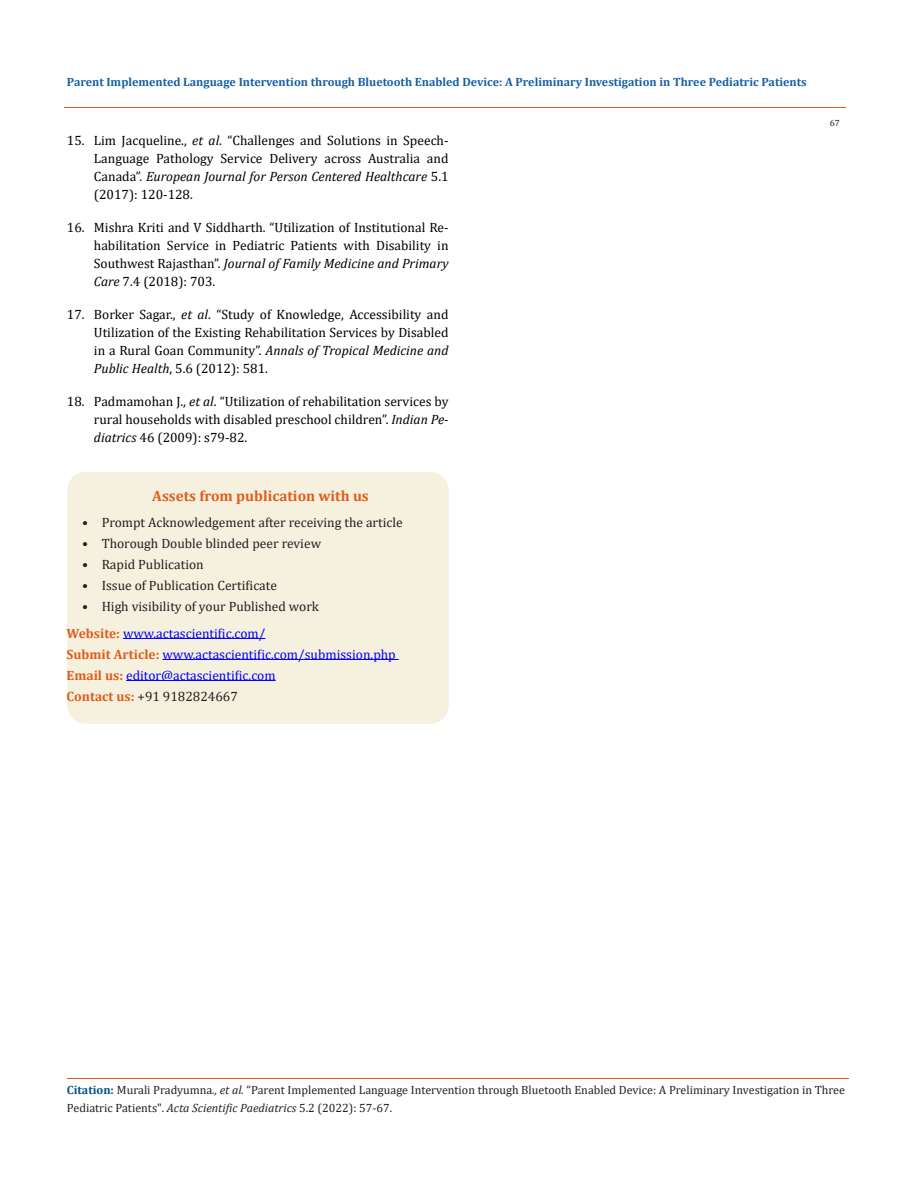
<style>
.page{position:relative;width:917px;height:1188px;background:#fff}
.page>*{position:absolute;margin:0;border:0;box-sizing:border-box;transform-origin:0 0}
.t1{font:700 15px "Cambria";color:#e05d1a}
.t2{font:13.5px/18px "Cambria";color:#000;text-align:justify}
.t3{font:13.5px "Cambria";color:#231f20}
.t4{font:13.5px "Cambria";color:#00f}
.t5{font:12px/18px "Cambria";color:#231f20}
.t6{font:700 12px "Cambria";color:#1560a6}
.t7{font:9px "Cambria";color:#231f20}
.s1{font-style:italic}
.s2{font-weight:700;color:#e05d1a}
.s3{font-weight:700;color:#035089}
</style>
<div class="page">
<div style="left:68px;top:473px;width:380px;height:250px;background:#f6f0df;border-radius:18px"></div>
<div style="left:67px;top:472px;width:382px;height:252px;border:2px solid #f6f0df;border-radius:18px"></div>
<hr style="left:123px;top:638px;width:142px;height:1px;background:#00f">
<hr style="left:162px;top:659px;width:237px;height:1px;background:#00f">
<hr style="left:126px;top:680px;width:150px;height:1px;background:#00f">
<hr style="left:64px;top:108px;width:781px;height:1px;background:#e05d1a">
<hr style="left:67px;top:1078px;width:781px;height:1px;background:#e05d1a">
<p class="t6" style="left:67px;top:73px;width:741px">Parent Implemented Language Intervention through Bluetooth Enabled Device: A Preliminary Investigation in Three Pediatric Patients</p>
<p class="t2" style="left:94px;top:132px;width:356px;text-indent:-27px">15. Lim Jacqueline., <span class="s1">et al</span>. “Challenges and Solutions in Speech-Language Pathology Service Delivery across Australia and Canada”. <span class="s1">European Journal for Person Centered Healthcare</span> 5.1 (2017): 120-128.</p>
<p class="t2" style="left:94px;top:219px;width:356px;text-indent:-27px">16. Mishra Kriti and V Siddharth. “Utilization of Institutional Re&shy;habilitation Service in Pediatric Patients with Disability in Southwest Rajasthan”. <span class="s1">Journal of Family Medicine and Primary Care</span> 7.4 (2018): 703.</p>
<p class="t2" style="left:94px;top:306px;width:356px;text-indent:-27px">17. Borker Sagar., <span class="s1">et al</span>. “Study of Knowledge, Accessibility and Utilization of the Existing Rehabilitation Services by Disabled in a Rural Goan Community”. <span class="s1">Annals of Tropical Medicine and Public Health</span>, 5.6 (2012): 581.</p>
<p class="t2" style="left:94px;top:393px;width:356px;text-indent:-27px">18. Padmamohan J., <span class="s1">et al</span>. “Utilization of rehabilitation services by rural households with disabled preschool children”. <span class="s1">Indian Pe&shy;diatrics</span> 46 (2009): s79-82.</p>
<p class="t1" style="left:152px;top:485px;width:218px">Assets from publication with us</p>
<p class="t3" style="left:82px;top:514px;width:322px">• Prompt Acknowledgement after receiving the article</p>
<p class="t3" style="left:82px;top:535px;width:240px">• Thorough Double blinded peer review</p>
<p class="t3" style="left:82px;top:556px;width:123px">• Rapid Publication</p>
<p class="t3" style="left:82px;top:577px;width:196px">• Issue of Publication Certificate</p>
<p class="t3" style="left:82px;top:598px;width:238px">• High visibility of your Published work</p>
<p class="t4" style="left:67px;top:625px;width:200px"><span class="s2">Website:</span> www.actascientific.com/</p>
<p class="t4" style="left:67px;top:646px;width:330px"><span class="s2">Submit Article:</span> www.actascientific.com/submission.php</p>
<p class="t4" style="left:67px;top:667px;width:210px"><span class="s2">Email us:</span> editor@actascientific.com</p>
<p class="t3" style="left:67px;top:688px;width:173px"><span class="s2">Contact us:</span> +91 9182824667</p>
<p class="t7" style="left:829px;top:118px;width:11px">67</p>
<p class="t5" style="left:67px;top:1081px;width:779px"><span class="s3">Citation:</span> Murali Pradyumna<span class="s1">., et al.</span> “Parent Implemented Language Intervention through Bluetooth Enabled Device: A Preliminary Investigation in Three<br>Pediatric Patients". <span class="s1">Acta Scientific Paediatrics</span> 5.2 (2022): 57-67.</p>
</div>
